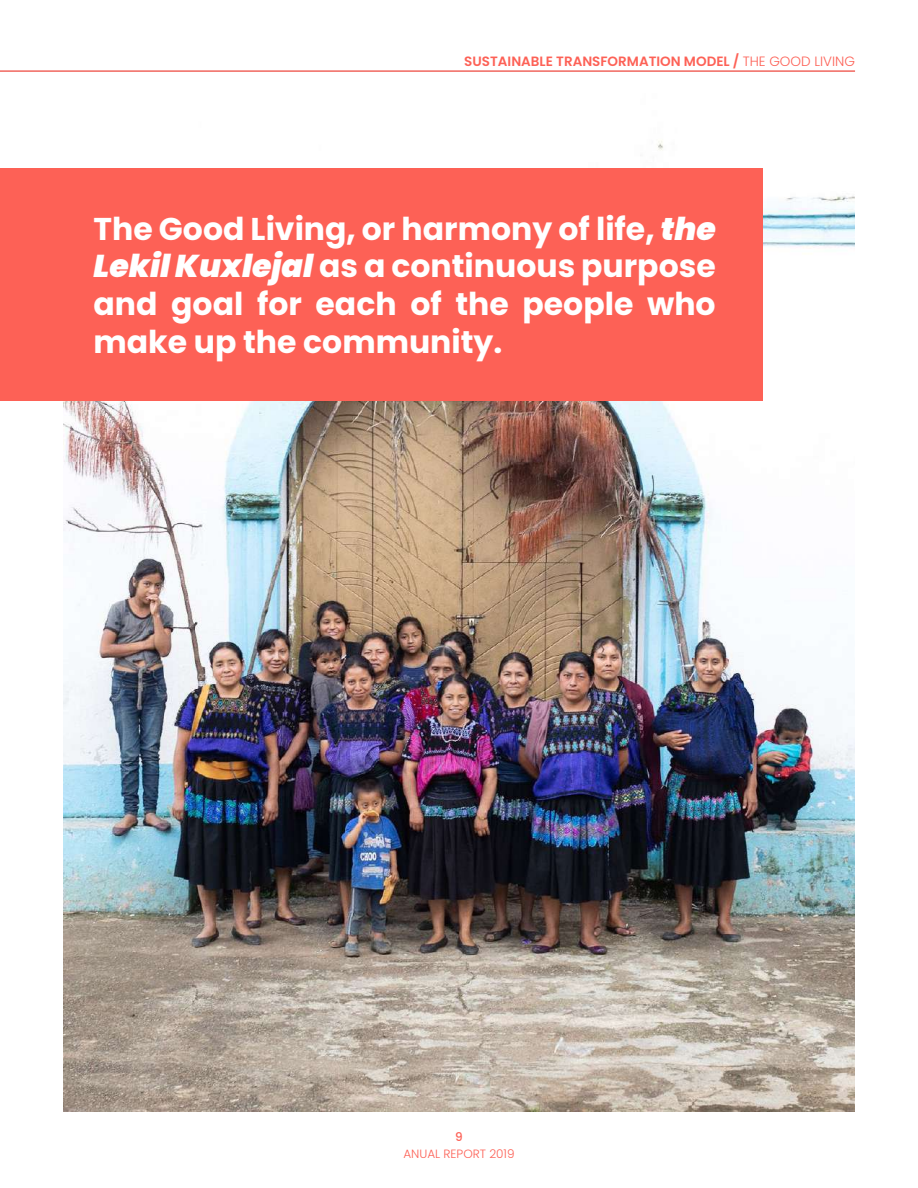
<style>
.page{position:relative;width:918px;height:1188px;background:#fff}
.page>*{position:absolute;margin:0;border:0;box-sizing:border-box;transform-origin:0 0}
.t1{font:700 31.5px/37.8px "Poppins";color:#fff;text-align:justify}
.t2{font:600 13.5px "Poppins";color:#fd6156}
.t3{font:300 12px "Poppins";color:#fd6156}
.t4{font:500 12px "Poppins";color:#fd6156}
.s1{font-weight:300}
.s2{font-weight:900;font-style:italic}
</style>
<div class="page">
<hr style="left:0;top:70px;width:855px;height:2px;background:#f1675f">
<img style="left:64px;top:141px;width:790px;height:970px">
<div style="left:0;top:169px;width:762px;height:232px;background:#fd6156"></div>
<p class="t2" style="left:464px;top:53px;width:392px">SUSTAINABLE TRANSFORMATION MODEL / <span class="s1">THE GOOD LIVING</span></p>
<p class="t1" style="left:94px;top:210px;width:624px">The Good Living, or harmony of life, <span class="s2">the Lekil Kuxlejal</span> as a continuous purpose and goal for each of the people who make up the community.</p>
<p class="t4" style="left:455px;top:1130px;width:9px">9</p>
<p class="t3" style="left:403px;top:1147px;width:113px">ANUAL REPORT 2019</p>
</div>
